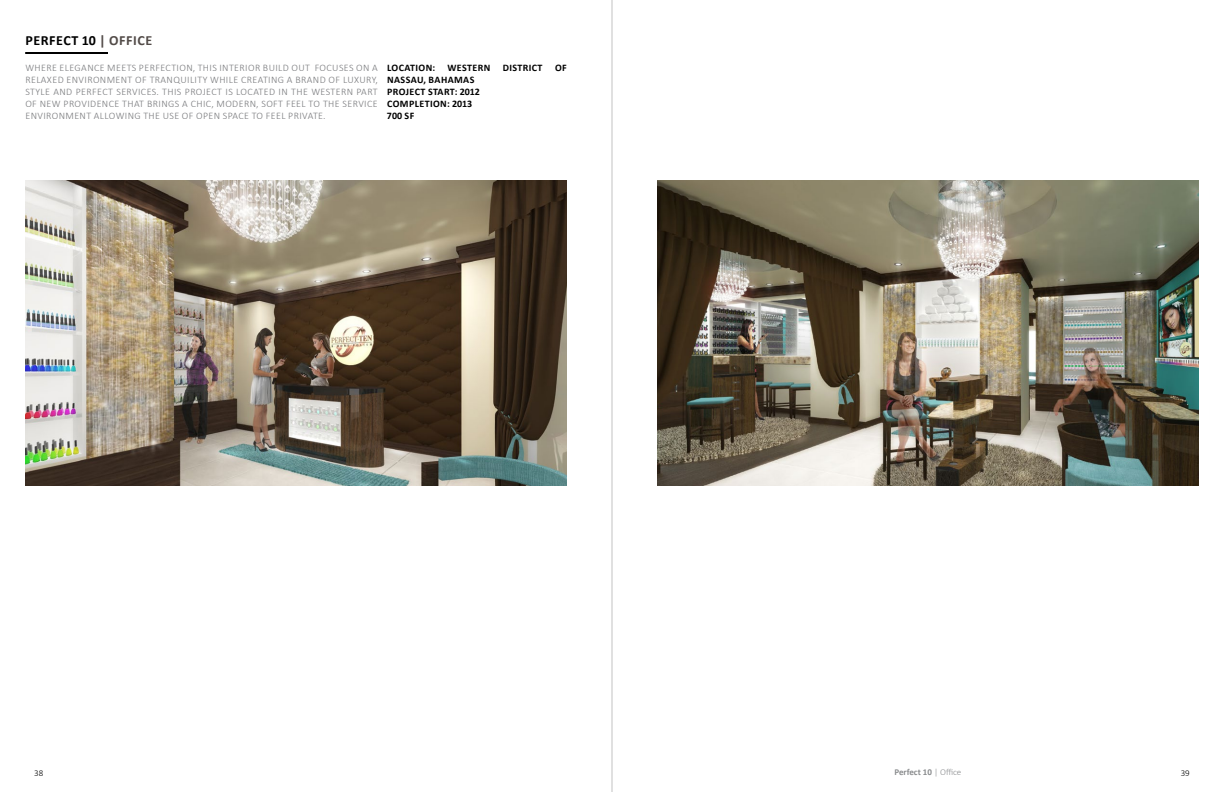
<style>
.page{position:relative;width:1224px;height:792px;background:#fff}
.page>*{position:absolute;margin:0;border:0;box-sizing:border-box;transform-origin:0 0}
.t1{font:700 14px "Calibri";letter-spacing:.04em;color:#000}
.t2{font:300 10px/12px "Calibri";letter-spacing:.04em;color:#77787b;text-align:justify}
.t3{font:700 10px/12px "Calibri";letter-spacing:.04em;color:#000}
.t4{font:700 9px "Calibri";color:#8a8c8e}
.t5{font:300 9px "Calibri";color:#000}
.s1{color:#524b48}
.s2{font-weight:300}
</style>
<div class="page">
<hr style="left:612px;top:0;width:1px;height:792px;background:#000">
<img style="left:25px;top:180px;width:542px;height:306px">
<hr style="left:25px;top:52px;width:83px;height:2px;background:#000">
<img style="left:657px;top:180px;width:542px;height:306px">
<h1 class="t1" style="left:25px;top:30px;width:128px">PERFECT 10 <span class="s1">| OFFICE</span></h1>
<p class="t2" style="left:25px;top:61px;width:354px">WHERE ELEGANCE MEETS PERFECTION, THIS INTERIOR BUILD OUT FOCUSES ON A RELAXED ENVIRONMENT OF TRANQUILITY WHILE CREATING A BRAND OF LUXURY, STYLE AND PERFECT SERVICES. THIS PROJECT IS LOCATED IN THE WESTERN PART OF NEW PROVIDENCE THAT BRINGS A CHIC, MODERN, SOFT FEEL TO THE SERVICE ENVIRONMENT ALLOWING THE USE OF OPEN SPACE TO FEEL PRIVATE.</p>
<p class="t3" style="left:387px;top:61px;width:181px">LOCATION: WESTERN DISTRICT OF<br>NASSAU, BAHAMAS<br>PROJECT START: 2012<br>COMPLETION: 2013<br>700 SF</p>
<p class="t4" style="left:894px;top:765px;width:69px">Perfect 10 <span class="s2">| Office</span></p>
<p class="t5" style="left:34px;top:767px;width:11px">38</p>
<p class="t5" style="left:1181px;top:767px;width:11px">39</p>
</div>
